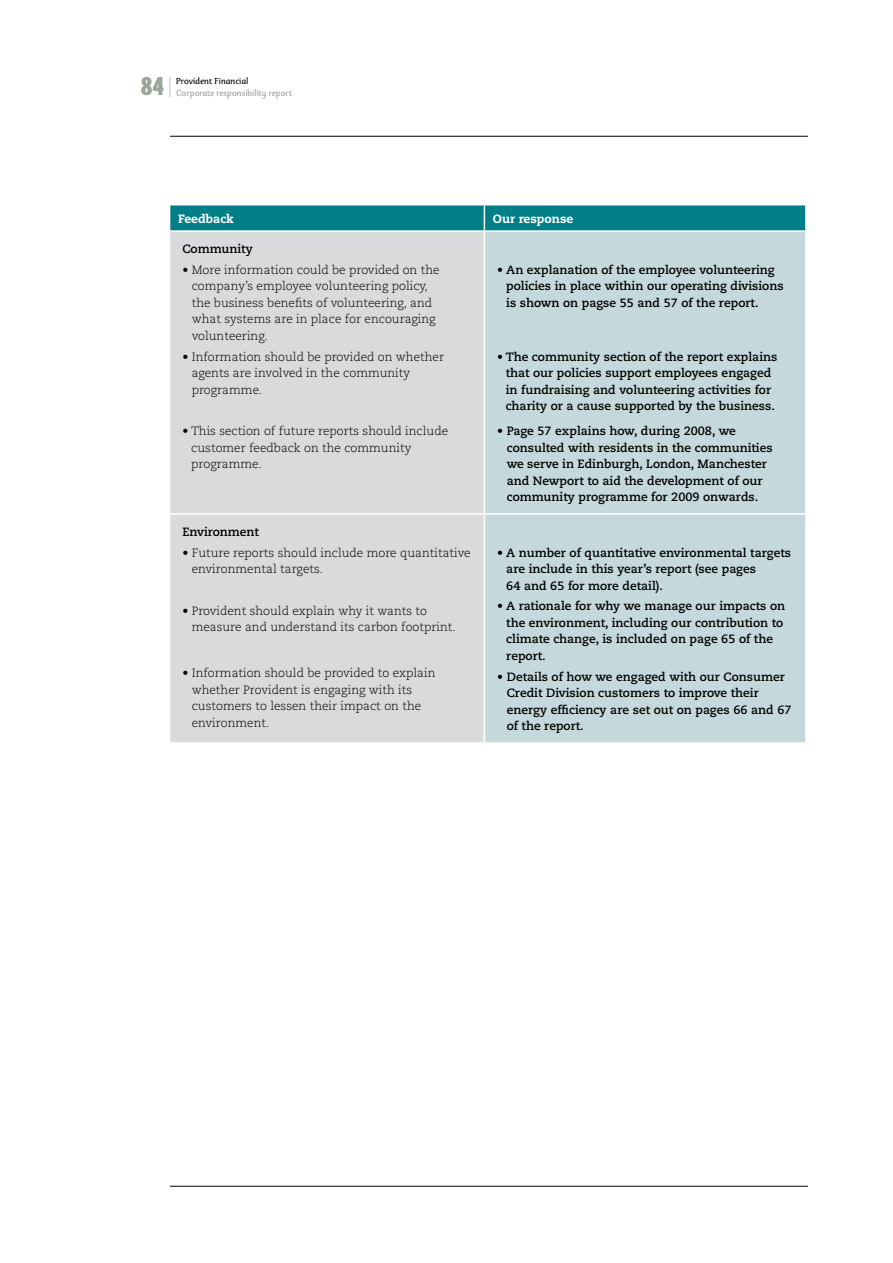
<style>
.page{position:relative;width:893px;height:1263px;background:#fff}
.page>*{position:absolute;margin:0;border:0;box-sizing:border-box;transform-origin:0 0}
.t1{font:25.5px "Leitura Headline Sans";color:#9ca599}
.t2{font:700 12px/16.5px "Caecilia";color:#000}
.t3{font:300 12px/16.5px "Caecilia";color:#000}
.t4{font:800 12px "Caecilia";color:#fff}
.t5{font:9.75px "Sassoon";color:#9c9d9f}
.t6{font:9.75px "Sassoon";color:#000}
</style>
<div class="page">
<svg style="left:169px;top:77px;width:1px;height:20px"></svg>
<hr style="left:170px;top:136px;width:638px;height:1px;background:#000">
<hr style="left:170px;top:1186px;width:638px;height:1px;background:#000">
<div style="left:170px;top:205px;width:314px;height:26px;background:#007f89"></div>
<div style="left:484px;top:205px;width:322px;height:26px;background:#007f89"></div>
<div style="left:170px;top:231px;width:314px;height:283px;background:#d9dadb"></div>
<div style="left:170px;top:514px;width:314px;height:229px;background:#d9dadb"></div>
<div style="left:484px;top:231px;width:322px;height:283px;background:#c5d9dc"></div>
<div style="left:484px;top:514px;width:322px;height:229px;background:#c5d9dc"></div>
<svg style="left:484px;top:205px;width:1px;height:25px"></svg>
<hr style="left:805px;top:205px;width:2px;height:25px;background:#fff">
<hr style="left:169px;top:230px;width:315px;height:2px;background:#fff">
<hr style="left:169px;top:513px;width:315px;height:2px;background:#fff">
<hr style="left:169px;top:742px;width:315px;height:2px;background:#fff">
<hr style="left:484px;top:230px;width:323px;height:2px;background:#fff">
<hr style="left:484px;top:232px;width:1px;height:281px;background:#fff">
<hr style="left:805px;top:232px;width:2px;height:281px;background:#fff">
<hr style="left:484px;top:513px;width:323px;height:2px;background:#fff">
<hr style="left:484px;top:515px;width:1px;height:227px;background:#fff">
<hr style="left:805px;top:515px;width:2px;height:227px;background:#fff">
<hr style="left:484px;top:742px;width:323px;height:2px;background:#fff">
<h1 class="t1" style="left:141px;top:77px;width:24px">84</h1>
<p class="t6" style="left:176px;top:75px;width:74px">Provident Financial</p>
<p class="t5" style="left:176px;top:87px;width:118px">Corporate responsibility report</p>
<p class="t4" style="left:178px;top:211px;width:57px">Feedback</p>
<p class="t4" style="left:493px;top:211px;width:82px">Our response</p>
<p class="t2" style="left:182px;top:241px;width:72px">Community</p>
<p class="t3" style="left:192px;top:262px;width:249px;text-indent:-9px">• More information could be provided on the company’s employee volunteering policy, the business benefits of volunteering, and what systems are in place for encouraging volunteering.</p>
<p class="t3" style="left:192px;top:348px;width:254px;text-indent:-9px">• Information should be provided on whether agents are involved in the community programme.</p>
<p class="t3" style="left:191px;top:423px;width:258px;text-indent:-9px">• This section of future reports should include customer feedback on the community programme.</p>
<p class="t2" style="left:506px;top:262px;width:279px;text-indent:-9px">• An explanation of the employee volunteering policies in place within our operating divisions is shown on pagse 55 and 57 of the report.</p>
<p class="t2" style="left:497px;top:348px;width:282px;text-align:center">• The community section of the report explains that our policies support employees engaged in fundraising and volunteering activities for charity or a cause supported by the business.</p>
<p class="t2" style="left:507px;top:423px;width:267px;text-indent:-10px">• Page 57 explains how, during 2008, we consulted with residents in the communities we serve in Edinburgh, London, Manchester and Newport to aid the development of our community programme for 2009 onwards.</p>
<p class="t2" style="left:182px;top:524px;width:78px">Environment</p>
<p class="t3" style="left:192px;top:545px;width:281px;text-indent:-9px">• Future reports should include more quantitative environmental targets.</p>
<p class="t3" style="left:192px;top:603px;width:266px;text-indent:-9px">• Provident should explain why it wants to measure and understand its carbon footprint.</p>
<p class="t3" style="left:192px;top:665px;width:245px;text-indent:-9px">• Information should be provided to explain whether Provident is engaging with its customers to lessen their impact on the environment.</p>
<p class="t2" style="left:506px;top:544px;width:286px;text-indent:-9px">• A number of quantitative environmental targets are include in this year’s report (see pages<br>64 and 65 for more detail).</p>
<p class="t2" style="left:506px;top:598px;width:280px;text-indent:-9px">• A rationale for why we manage our impacts on the environment, including our contribution to climate change, is included on page 65 of the report.</p>
<p class="t2" style="left:507px;top:668px;width:286px;text-indent:-10px">• Details of how we engaged with our Consumer Credit Division customers to improve their energy efficiency are set out on pages 66 and 67 of the report.</p>
</div>
